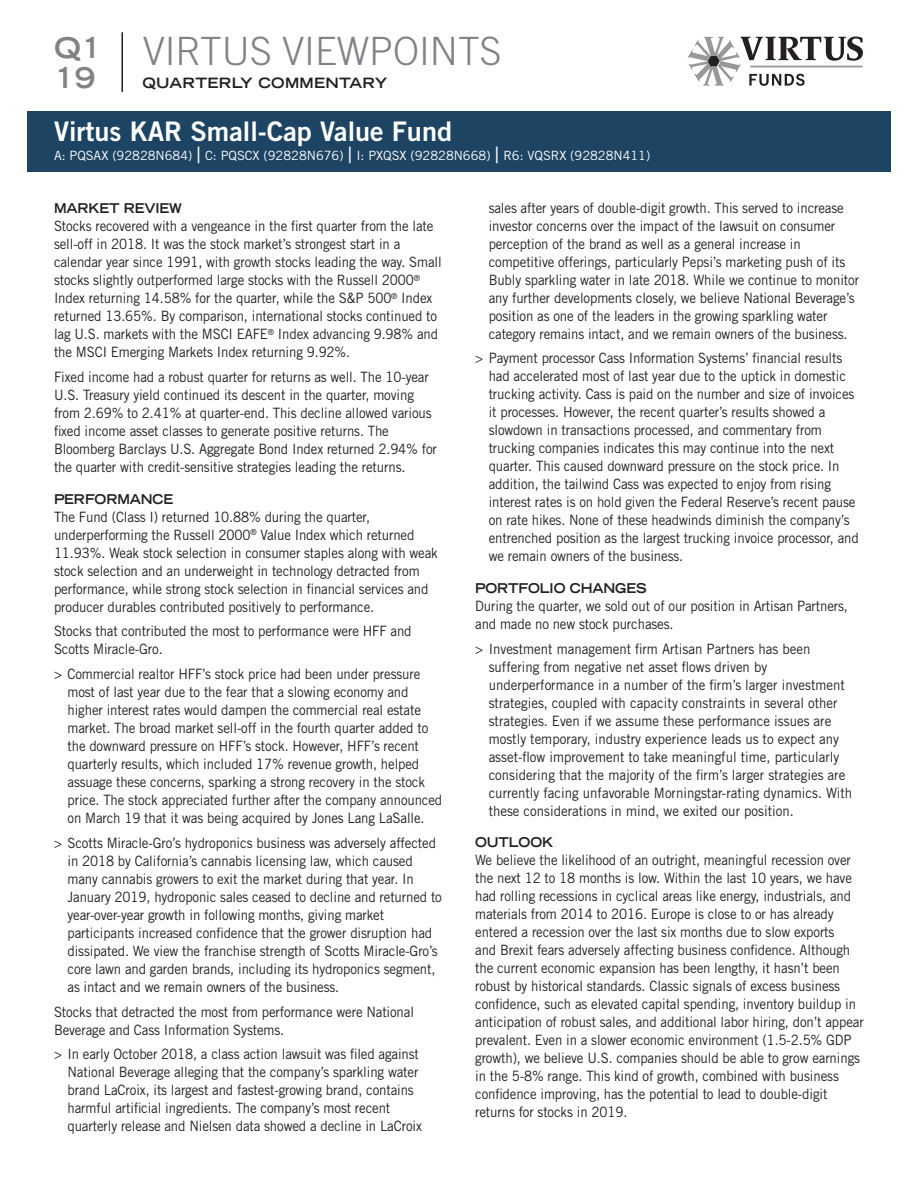
<style>
.page{position:relative;width:918px;height:1188px;background:#fff}
.page>*{position:absolute;margin:0;border:0;box-sizing:border-box;transform-origin:0 0}
.t1{font:300 39px "Trade Gothic LT Std";color:#808285}
.t2{font:700 expanded 28.5px/30px "Trade Gothic LH";color:#808285}
.t3{font:27px "Trade Gothic LT Std Bd 2";color:#fff}
.t4{font:14.25px/18px "Trade Gothic LT Std";letter-spacing:-.01em;color:#231f20;scale:.93 1}
.t5{font:700 expanded 14.25px "Trade Gothic LH";letter-spacing:.02em;color:#231f20}
.t6{font:700 expanded 13.5px "Trade Gothic LH";letter-spacing:-.01em;color:#231f20;scale:.93 1}
.t7{font:12.75px "Trade Gothic LT Std";color:#fff}
.s1{font-size:22.5px}
</style>
<div class="page">
<div style="left:27px;top:111px;width:864px;height:61px;background:#1d4463"></div>
<svg style="left:688px;top:37px;width:175px;height:49px"></svg>
<hr style="left:750px;top:66px;width:113px;height:1px;background:#96989a">
<hr style="left:122px;top:32px;width:1px;height:60px;background:#231f20">
<h1 class="t1" style="left:143px;top:28px;width:360px">VIRTUS VIEWPOINTS</h1>
<p class="t5" style="left:142px;top:74px;width:246px">QUARTERLY COMMENTARY</p>
<h2 class="t2" style="left:54px;top:32px;width:49px">Q1<br>19</h2>
<h3 class="t3" style="left:54px;top:115px;width:400px">Virtus KAR Small-Cap Value Fund</h3>
<p class="t7" style="left:54px;top:147px;width:598px">A: PQSAX (92828N684) <span class="s1">|</span> C: PQSCX (92828N676) <span class="s1">|</span> I: PXQSX (92828N668) <span class="s1">|</span> R6: VQSRX (92828N411)</p>
<p class="t6" style="left:54px;top:200px;width:139px">MARKET REVIEW</p>
<p class="t4" style="left:54px;top:217px;width:418px">Stocks recovered with a vengeance in the first quarter from the late sell-off in 2018. It was the stock market’s strongest start in a calendar year since 1991, with growth stocks leading the way. Small stocks slightly outperformed large stocks with the Russell 2000<sup>® </sup>Index returning 14.58% for the quarter, while the S&amp;P 500<sup>®</sup> Index returned 13.65%. By comparison, international stocks continued to lag U.S. markets with the MSCI EAFE<sup>®</sup> Index advancing 9.98% and the MSCI Emerging Markets Index returning 9.92%.</p>
<p class="t4" style="left:54px;top:368px;width:413px">Fixed income had a robust quarter for returns as well. The 10-year U.S. Treasury yield continued its descent in the quarter, moving from 2.69% to 2.41% at quarter-end. This decline allowed various fixed income asset classes to generate positive returns. The Bloomberg Barclays U.S. Aggregate Bond Index returned 2.94% for the quarter with credit-sensitive strategies leading the returns.</p>
<p class="t6" style="left:54px;top:490px;width:130px">PERFORMANCE</p>
<p class="t4" style="left:54px;top:507px;width:414px">The Fund (Class I) returned 10.88% during the quarter, underperforming the Russell 2000<sup>®</sup> Value Index which returned 11.93%. Weak stock selection in consumer staples along with weak stock selection and an underweight in technology detracted from performance, while strong stock selection in financial services and producer durables contributed positively to performance.</p>
<p class="t4" style="left:54px;top:622px;width:386px">Stocks that contributed the most to performance were HFF and<br>Scotts Miracle-Gro.</p>
<p class="t4" style="left:68px;top:665px;width:405px;text-indent:-14px">&gt; Commercial realtor HFF’s stock price had been under pressure most of last year due to the fear that a slowing economy and higher interest rates would dampen the commercial real estate market. The broad market sell-off in the fourth quarter added to the downward pressure on HFF’s stock. However, HFF’s recent quarterly results, which included 17% revenue growth, helped assuage these concerns, sparking a strong recovery in the stock price. The stock appreciated further after the company announced on March 19 that it was being acquired by Jones Lang LaSalle.</p>
<p class="t4" style="left:68px;top:834px;width:404px;text-indent:-14px">&gt; Scotts Miracle-Gro’s hydroponics business was adversely affected in 2018 by California’s cannabis licensing law, which caused many cannabis growers to exit the market during that year. In January 2019, hydroponic sales ceased to decline and returned to year-over-year growth in following months, giving market participants increased confidence that the grower disruption had dissipated. We view the franchise strength of Scotts Miracle-Gro’s core lawn and garden brands, including its hydroponics segment, as intact and we remain owners of the business.</p>
<p class="t4" style="left:54px;top:1002px;width:389px">Stocks that detracted the most from performance were National<br>Beverage and Cass Information Systems.</p>
<p class="t4" style="left:68px;top:1045px;width:383px;text-indent:-14px">&gt; In early October 2018, a class action lawsuit was filed against National Beverage alleging that the company’s sparkling water brand LaCroix, its largest and fastest-growing brand, contains harmful artificial ingredients. The company’s most recent quarterly release and Nielsen data showed a decline in LaCroix</p>
<p class="t4" style="left:489px;top:198px;width:400px">sales after years of double-digit growth. This served to increase investor concerns over the impact of the lawsuit on consumer perception of the brand as well as a general increase in competitive offerings, particularly Pepsi’s marketing push of its Bubly sparkling water in late 2018. While we continue to monitor any further developments closely, we believe National Beverage’s position as one of the leaders in the growing sparkling water category remains intact, and we remain owners of the business.</p>
<p class="t4" style="left:489px;top:349px;width:400px;text-indent:-14px">&gt; Payment processor Cass Information Systems’ financial results had accelerated most of last year due to the uptick in domestic trucking activity. Cass is paid on the number and size of invoices it processes. However, the recent quarter’s results showed a slowdown in transactions processed, and commentary from trucking companies indicates this may continue into the next quarter. This caused downward pressure on the stock price. In addition, the tailwind Cass was expected to enjoy from rising interest rates is on hold given the Federal Reserve’s recent pause on rate hikes. None of these headwinds diminish the company’s entrenched position as the largest trucking invoice processor, and we remain owners of the business.</p>
<p class="t6" style="left:475px;top:579px;width:186px">PORTFOLIO CHANGES</p>
<p class="t4" style="left:475px;top:597px;width:402px">During the quarter, we sold out of our position in Artisan Partners, and made no new stock purchases.</p>
<p class="t4" style="left:489px;top:640px;width:393px;text-indent:-14px">&gt; Investment management firm Artisan Partners has been suffering from negative net asset flows driven by underperformance in a number of the firm’s larger investment strategies, coupled with capacity constraints in several other strategies. Even if we assume these performance issues are mostly temporary, industry experience leads us to expect any asset-flow improvement to take meaningful time, particularly considering that the majority of the firm’s larger strategies are currently facing unfavorable Morningstar-rating dynamics. With these considerations in mind, we exited our position.</p>
<p class="t6" style="left:475px;top:834px;width:85px">OUTLOOK</p>
<p class="t4" style="left:475px;top:851px;width:419px">We believe the likelihood of an outright, meaningful recession over the next 12 to 18 months is low. Within the last 10 years, we have had rolling recessions in cyclical areas like energy, industrials, and materials from 2014 to 2016. Europe is close to or has already entered a recession over the last six months due to slow exports<br>and Brexit fears adversely affecting business confidence. Although the current economic expansion has been lengthy, it hasn’t been robust by historical standards. Classic signals of excess business confidence, such as elevated capital spending, inventory buildup in anticipation of robust sales, and additional labor hiring, don’t appear prevalent. Even in a slower economic environment (1.5-2.5% GDP growth), we believe U.S. companies should be able to grow earnings in the 5-8% range. This kind of growth, combined with business confidence improving, has the potential to lead to double-digit returns for stocks in 2019.</p>
</div>
